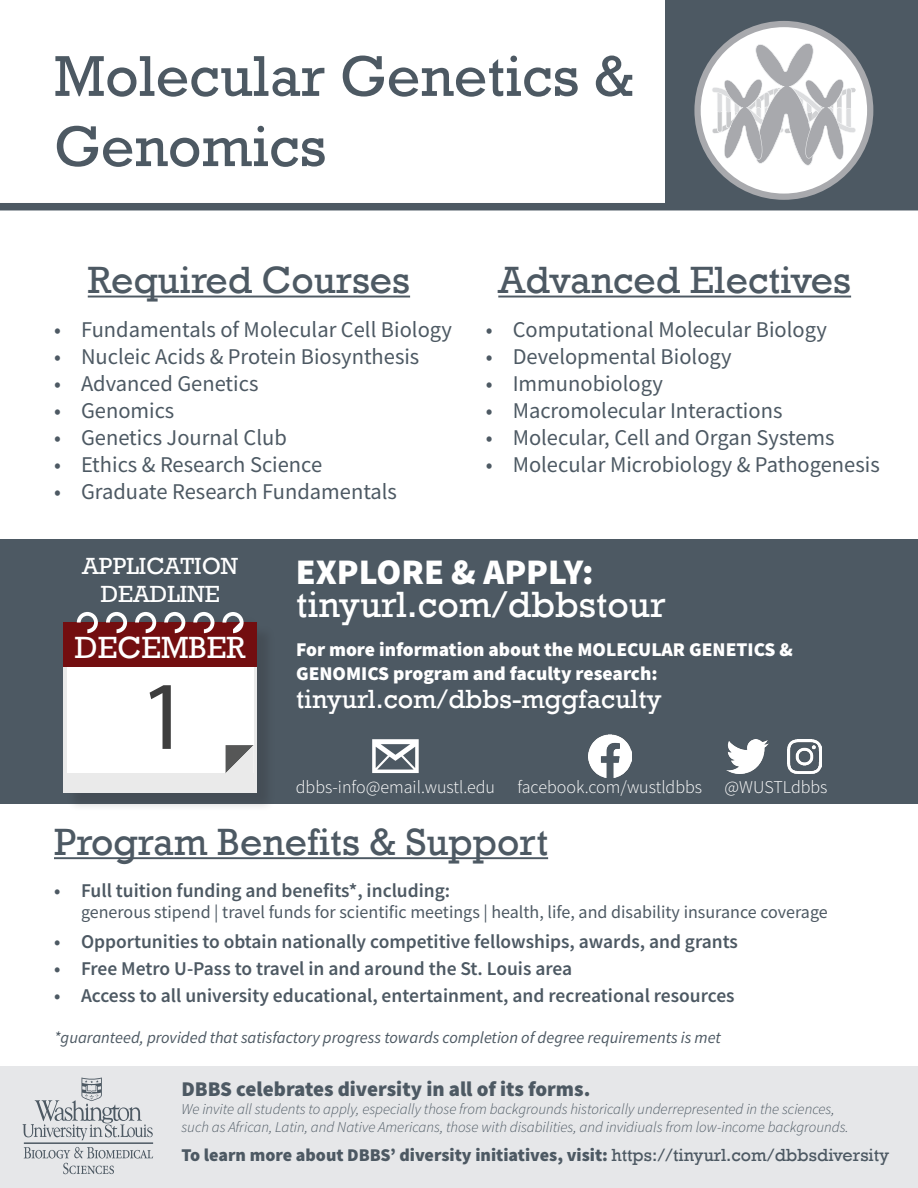
<style>
.page{position:relative;width:918px;height:1188px;background:#fff}
.page>*{position:absolute;margin:0;border:0;box-sizing:border-box;transform-origin:0 0}
.t1{font:58.5px/70.2px "Rockwell";color:#4d5963}
.t2{font:39px "Rockwell";color:#4d5963}
.t3{font:37.5px "Rockwell";color:#fff}
.t4{font:900 36px "Source Sans Pro";color:#fff}
.t5{font:31.5px "Rockwell";color:#fff}
.t6{font:27px "Rockwell";color:#fff}
.t7{font:24px/28.8px "Rockwell";color:#fff;text-align:center}
.t8{font:22.5px "Source Sans Pro";color:#4d5963}
.t9{font:900 21px "Source Sans Pro";color:#4d5963}
.t10{font:600 19.5px "Source Sans Pro";color:#4d5963}
.t11{font:900 19.5px/23.4px "Source Sans Pro";color:#fff}
.t12{font:18px "Source Sans Pro";color:#4d5963}
.t13{font:900 18px "Source Sans Pro";color:#4d5963}
.t14{font:300 18px "Source Sans Pro";color:#fff}
.t15{font:italic 16.5px "Source Sans Pro";color:#4d5963}
.t16{font:italic 300 15px/18px "Source Sans Pro";color:#4d5963}
.s1{font-family:"Rockwell";font-weight:400}
</style>
<div class="page">
<div style="left:0;top:539px;width:918px;height:265px;background:#4d5963"></div>
<div style="left:0;top:1067px;width:918px;height:121px;background:#e6e7e9"></div>
<div style="left:666px;top:0;width:252px;height:207px;background:#4d5963"></div>
<div style="left:0;top:203px;width:918px;height:7px;background:#4d5963"></div>
<hr style="left:54px;top:857px;width:494px;height:2px;background:#4d5963">
<svg style="left:372px;top:739px;width:47px;height:34px"></svg>
<img style="left:588px;top:734px;width:44px;height:44px">
<img style="left:726px;top:739px;width:43px;height:34px">
<img style="left:788px;top:739px;width:34px;height:34px">
<hr style="left:24px;top:1142px;width:129px;height:2px;background:#4d5963">
<svg style="left:24px;top:1147px;width:129px;height:27px"></svg>
<svg style="left:22px;top:1077px;width:131px;height:63px"></svg>
<svg style="left:694px;top:21px;width:179px;height:179px"></svg>
<img style="left:715px;top:110px;width:25px;height:24px">
<img style="left:787px;top:110px;width:25px;height:24px">
<img style="left:747px;top:88px;width:36px;height:22px">
<img style="left:829px;top:88px;width:27px;height:22px">
<hr style="left:88px;top:296px;width:322px;height:2px;background:#4d5963">
<hr style="left:498px;top:296px;width:353px;height:2px;background:#4d5963">
<div style="left:66px;top:615px;width:210px;height:196px;background:#231f20;opacity:.2"></div>
<div style="left:63px;top:667px;width:194px;height:126px;background:#eaeaea"></div>
<div style="left:67px;top:667px;width:187px;height:106px;background:#fff"></div>
<div style="left:63px;top:623px;width:194px;height:44px;background:#730e10"></div>
<svg style="left:77px;top:612px;width:21px;height:21px"></svg>
<svg style="left:106px;top:612px;width:21px;height:21px"></svg>
<svg style="left:135px;top:612px;width:21px;height:21px"></svg>
<svg style="left:164px;top:612px;width:21px;height:21px"></svg>
<svg style="left:193px;top:612px;width:21px;height:21px"></svg>
<svg style="left:222px;top:612px;width:22px;height:21px"></svg>
<svg style="left:226px;top:745px;width:28px;height:28px"></svg>
<svg style="left:150px;top:685px;width:21px;height:64px"></svg>
<p class="t1" style="left:54px;top:42px;width:581px">Molecular Genetics &amp;<br>Genomics</p>
<p class="t2" style="left:88px;top:258px;width:324px">Required Courses</p>
<p class="t2" style="left:498px;top:258px;width:354px">Advanced Electives</p>
<p class="t8" style="left:54px;top:316px;width:400px">• Fundamentals of Molecular Cell Biology</p>
<p class="t8" style="left:54px;top:343px;width:367px">• Nucleic Acids &amp; Protein Biosynthesis</p>
<p class="t8" style="left:54px;top:370px;width:206px">• Advanced Genetics</p>
<p class="t8" style="left:54px;top:397px;width:122px">• Genomics</p>
<p class="t8" style="left:54px;top:424px;width:234px">• Genetics Journal Club</p>
<p class="t8" style="left:54px;top:451px;width:270px">• Ethics &amp; Research Science</p>
<p class="t8" style="left:54px;top:478px;width:345px">• Graduate Research Fundamentals</p>
<p class="t8" style="left:486px;top:316px;width:343px">• Computational Molecular Biology</p>
<p class="t8" style="left:486px;top:343px;width:248px">• Developmental Biology</p>
<p class="t8" style="left:486px;top:370px;width:179px">• Immunobiology</p>
<p class="t8" style="left:486px;top:397px;width:298px">• Macromolecular Interactions</p>
<p class="t8" style="left:486px;top:424px;width:350px">• Molecular, Cell and Organ Systems</p>
<p class="t8" style="left:486px;top:451px;width:396px">• Molecular Microbiology &amp; Pathogenesis</p>
<p class="t7" style="left:82px;top:551px;width:157px">APPLICATION<br>DEADLINE</p>
<p class="t5" style="left:75px;top:629px;width:172px">DECEMBER</p>
<p class="t4" style="left:296px;top:547px;width:299px">EXPLORE &amp; APPLY:</p>
<p class="t3" style="left:296px;top:583px;width:371px">tinyurl.com/dbbstour</p>
<p class="t11" style="left:296px;top:638px;width:498px">For more information about the MOLECULAR GENETICS &amp;<br>GENOMICS program and faculty research:</p>
<p class="t6" style="left:296px;top:684px;width:367px">tinyurl.com/dbbs-mggfaculty</p>
<p class="t14" style="left:296px;top:776px;width:201px">dbbs-info@email.wustl.edu</p>
<p class="t14" style="left:517px;top:776px;width:186px">facebook.com/wustldbbs</p>
<p class="t14" style="left:725px;top:776px;width:104px">@WUSTLdbbs</p>
<p class="t2" style="left:54px;top:820px;width:496px">Program Benefits &amp; Support</p>
<p class="t10" style="left:54px;top:878px;width:398px">• Full tuition funding and benefits*, including:</p>
<p class="t12" style="left:81px;top:901px;width:748px">generous stipend | travel funds for scientific meetings | health, life, and disability insurance coverage</p>
<p class="t10" style="left:54px;top:929px;width:686px">• Opportunities to obtain nationally competitive fellowships, awards, and grants</p>
<p class="t10" style="left:54px;top:956px;width:520px">• Free Metro U-Pass to travel in and around the St. Louis area</p>
<p class="t10" style="left:54px;top:983px;width:682px">• Access to all university educational, entertainment, and recreational resources</p>
<p class="t15" style="left:54px;top:1027px;width:668px">*guaranteed, provided that satisfactory progress towards completion of degree requirements is met</p>
<p class="t9" style="left:181px;top:1075px;width:410px">DBBS celebrates diversity in all of its forms.</p>
<p class="t16" style="left:181px;top:1100px;width:669px">We invite all students to apply, especially those from backgrounds historically underrepresented in the sciences, such as African, Latin, and Native Americans, those with disabilities, and invidiuals from low-income backgrounds.</p>
<p class="t13" style="left:181px;top:1142px;width:710px">To learn more about DBBS’ diversity initiatives, visit: <span class="s1">https://tinyurl.com/dbbsdiversity</span></p>
</div>
